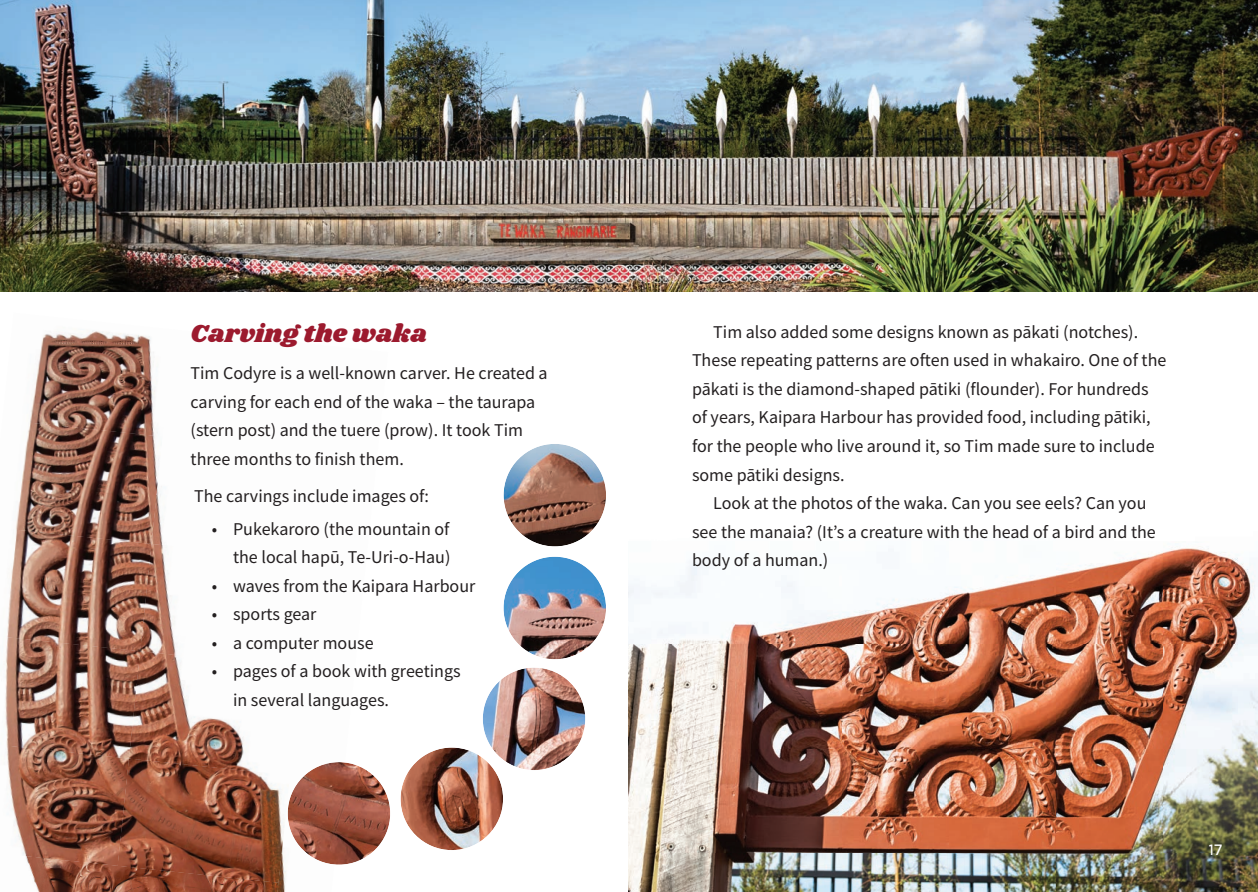
<style>
.page{position:relative;width:1258px;height:892px;background:#fff}
.page>*{position:absolute;margin:0;border:0;box-sizing:border-box;transform-origin:0 0}
.t1{font:25.5px "Shrikhand";color:#9c1a2e}
.t2{font:18px/28.5px "Source Sans Pro";color:#231f20}
.t3{font:15px "Aronui";color:#fff}
</style>
<div class="page">
<img style="left:0;top:0;width:1258px;height:292px">
<img style="left:30px;top:330px;width:125px;height:89px">
<img style="left:15px;top:419px;width:140px;height:108px">
<img style="left:151px;top:436px;width:12px;height:108px">
<img style="left:7px;top:527px;width:145px;height:107px">
<img style="left:140px;top:544px;width:36px;height:107px">
<img style="left:5px;top:634px;width:135px;height:107px">
<img style="left:129px;top:651px;width:115px;height:107px">
<img style="left:279px;top:762px;width:76px;height:130px">
<img style="left:6px;top:741px;width:123px;height:107px">
<img style="left:118px;top:758px;width:172px;height:124px">
<img style="left:22px;top:848px;width:257px;height:44px">
<img style="left:682px;top:584px;width:576px;height:308px">
<img style="left:504px;top:444px;width:102px;height:102px;border-radius:50%">
<img style="left:483px;top:667px;width:102px;height:103px;border-radius:50%">
<img style="left:401px;top:747px;width:102px;height:103px;border-radius:50%">
<img style="left:503px;top:556px;width:103px;height:103px;border-radius:50%">
<img style="left:288px;top:762px;width:102px;height:102px;border-radius:50%">
<img style="left:677px;top:548px;width:579px;height:36px">
<img style="left:629px;top:584px;width:53px;height:308px">
<h1 class="t1" style="left:191px;top:316px;width:238px">Carving the waka</h1>
<p class="t2" style="left:191px;top:361px;width:359px">Tim Codyre is a well-known carver. He created a carving for each end of the waka – the taurapa (stern post) and the tuere (prow). It took Tim three months to finish them.</p>
<p class="t2" style="left:194px;top:483px;width:236px">The carvings include images of:</p>
<p class="t2" style="left:212px;top:516px;width:240px;text-align:right">• Pukekaroro (the mountain of the local hapū, Te-Uri-o-Hau)</p>
<p class="t2" style="left:212px;top:573px;width:265px">• waves from the Kaipara Harbour</p>
<p class="t2" style="left:212px;top:601px;width:106px">• sports gear</p>
<p class="t2" style="left:212px;top:630px;width:163px">• a computer mouse</p>
<p class="t2" style="left:233px;top:658px;width:229px;text-indent:-21px">• pages of a book with greetings in several languages.</p>
<p class="t2" style="left:692px;top:319px;width:476px;text-indent:21px">Tim also added some designs known as pākati (notches).<br>These repeating patterns are often used in whakairo. One of the pākati is the diamond-shaped pātiki (flounder). For hundreds of years, Kaipara Harbour has provided food, including pātiki, for the people who live around it, so Tim made sure to include some pātiki designs.</p>
<p class="t2" style="left:692px;top:490px;width:465px;text-indent:21px">Look at the photos of the waka. Can you see eels? Can you see the manaia? (It’s a creature with the head of a bird and the body of a human.)</p>
<p class="t3" style="left:1208px;top:844px;width:15px">17</p>
</div>
